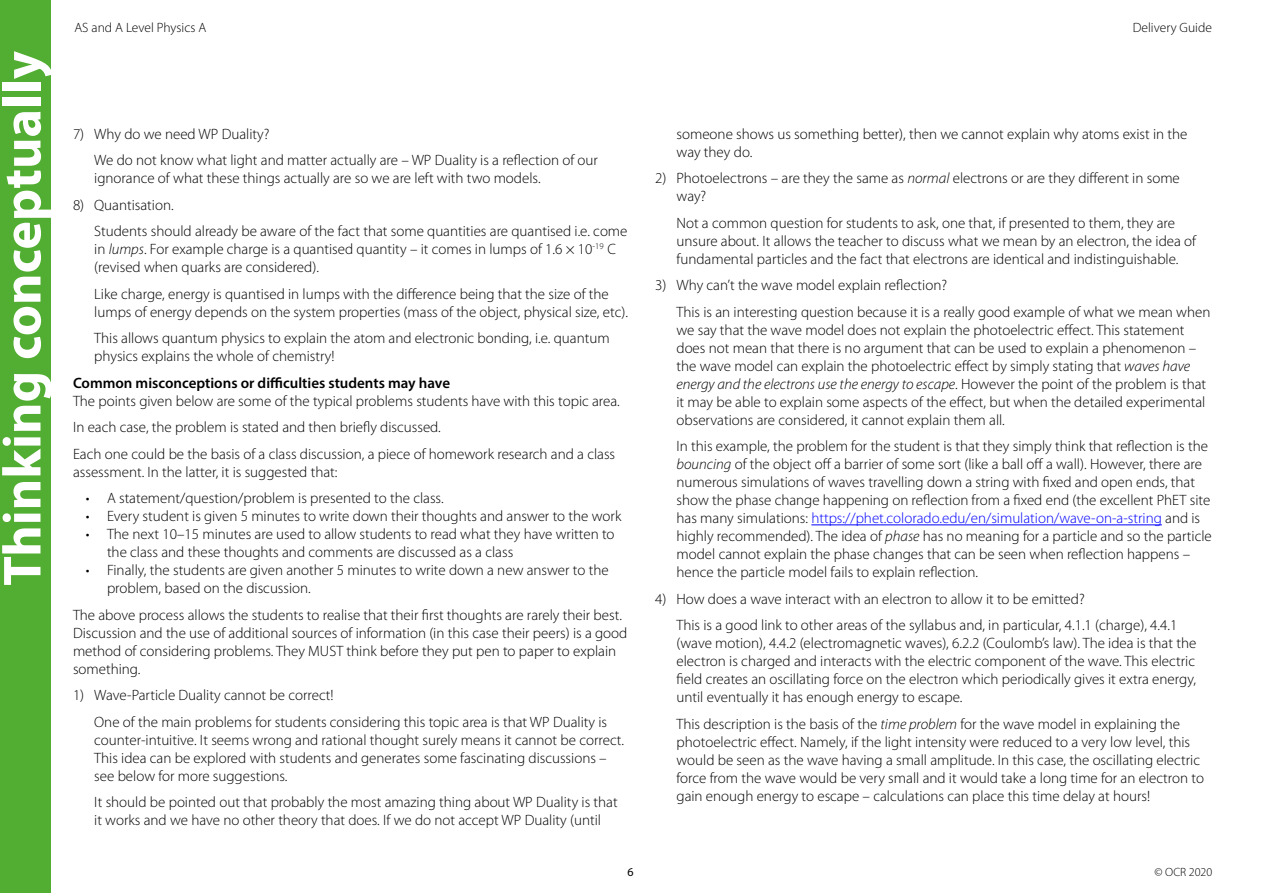
<style>
.page{position:relative;width:1263px;height:893px;background:#fff}
.page>*{position:absolute;margin:0;border:0;box-sizing:border-box;transform-origin:0 0}
.t1{font:700 54px "Myriad Pro";color:#fff}
.TConc_body_indent{font:300 15px/18px "Myriad Pro";color:#000}
.TConc_Body{font:300 15px/18px "Myriad Pro";color:#000}
.TConc_Body_bullets{font:300 15px/18px "Myriad Pro";color:#000}
.TCont_Body_number{font:300 15px/18px "Myriad Pro";color:#000}
.CC_H2{font:600 15px "Myriad Pro";color:#000}
.t2{font:300 13.5px "Myriad Pro";color:#000}
.t3{font:300 12px "Myriad Pro";color:#000}
.t4{font:12px "Myriad Pro";color:#000}
.s1{font-style:italic}
.s2{color:#00f}
</style>
<div class="page">
<div style="left:0;top:0;width:51px;height:893px;background:#52ae32"></div>
<hr style="left:811px;top:524px;width:351px;height:1px;background:#00f">
<h1 class="t1" style="left:-13px;top:586px;width:536px;rotate:-90deg">Thinking conceptually</h1>
<p class="t2" style="left:74px;top:21px;width:133px">AS and A Level Physics A</p>
<p class="t2" style="left:1133px;top:21px;width:81px">Delivery Guide</p>
<p class="TCont_Body_number" style="left:73px;top:125px;width:198px">7) Why do we need WP Duality?</p>
<p class="TConc_body_indent" style="left:94px;top:152px;width:505px">We do not know what light and matter actually are – WP Duality is a reflection of our ignorance of what these things actually are so we are left with two models.</p>
<p class="TCont_Body_number" style="left:73px;top:196px;width:102px">8) Quantisation.</p>
<p class="TConc_body_indent" style="left:94px;top:223px;width:535px">Students should already be aware of the fact that some quantities are quantised i.e. come in <span class="s1">lumps</span>. For example charge is a quantised quantity – it comes in lumps of 1.6 × 10<sup>-19</sup> C (revised when quarks are considered).</p>
<p class="TConc_body_indent" style="left:94px;top:285px;width:535px">Like charge, energy is quantised in lumps with the difference being that the size of the lumps of energy depends on the system properties (mass of the object, physical size, etc).</p>
<p class="TConc_body_indent" style="left:94px;top:330px;width:517px">This allows quantum physics to explain the atom and electronic bonding, i.e. quantum physics explains the whole of chemistry!</p>
<h2 class="CC_H2" style="left:73px;top:373px;width:379px">Common misconceptions or difficulties students may have</h2>
<p class="TConc_Body" style="left:73px;top:392px;width:548px">The points given below are some of the typical problems students have with this topic area.</p>
<p class="TConc_Body" style="left:73px;top:419px;width:369px">In each case, the problem is stated and then briefly discussed.</p>
<p class="TConc_Body" style="left:73px;top:445px;width:544px">Each one could be the basis of a class discussion, a piece of homework research and a class assessment. In the latter, it is suggested that:</p>
<p class="TConc_Body_bullets" style="left:86px;top:490px;width:359px">• A statement/question/problem is presented to the class.</p>
<p class="TConc_Body_bullets" style="left:86px;top:508px;width:537px">• Every student is given 5 minutes to write down their thoughts and answer to the work</p>
<p class="TConc_Body_bullets" style="left:107px;top:526px;width:509px;text-indent:-21px">• The next 10–15 minutes are used to allow students to read what they have written to the class and these thoughts and comments are discussed as a class</p>
<p class="TConc_Body_bullets" style="left:107px;top:562px;width:503px;text-indent:-21px">• Finally, the students are given another 5 minutes to write down a new answer to the problem, based on the discussion.</p>
<p class="TConc_Body" style="left:73px;top:606px;width:556px">The above process allows the students to realise that their first thoughts are rarely their best.<br>Discussion and the use of additional sources of information (in this case their peers) is a good method of considering problems. They MUST think before they put pen to paper to explain something.</p>
<p class="TCont_Body_number" style="left:73px;top:687px;width:262px">1) Wave-Particle Duality cannot be correct!</p>
<p class="TConc_body_indent" style="left:94px;top:713px;width:531px">One of the main problems for students considering this topic area is that WP Duality is counter-intuitive. It seems wrong and rational thought surely means it cannot be correct.<br>This idea can be explored with students and generates some fascinating discussions – see below for more suggestions.</p>
<p class="TConc_body_indent" style="left:94px;top:794px;width:525px">It should be pointed out that probably the most amazing thing about WP Duality is that it works and we have no other theory that does. If we do not accept WP Duality (until</p>
<p class="TConc_body_indent" style="left:676px;top:125px;width:512px">someone shows us something better), then we cannot explain why atoms exist in the way they do.</p>
<p class="TCont_Body_number" style="left:676px;top:170px;width:505px;text-indent:-21px">2) Photoelectrons – are they the same as <span class="s1">normal</span> electrons or are they different in some way?</p>
<p class="TConc_body_indent" style="left:676px;top:214px;width:521px">Not a common question for students to ask, one that, if presented to them, they are unsure about. It allows the teacher to discuss what we mean by an electron, the idea of fundamental particles and the fact that electrons are identical and indistinguishable.</p>
<p class="TCont_Body_number" style="left:655px;top:277px;width:293px">3) Why can’t the wave model explain reflection?</p>
<p class="TConc_body_indent" style="left:676px;top:303px;width:535px">This is an interesting question because it is a really good example of what we mean when we say that the wave model does not explain the photoelectric effect. This statement does not mean that there is no argument that can be used to explain a phenomenon – the wave model can explain the photoelectric effect by simply stating that <span class="s1">waves have energy and the electrons use the energy to escape</span>. However the point of the problem is that it may be able to explain some aspects of the effect, but when the detailed experimental observations are considered, it cannot explain them all.</p>
<p class="TConc_body_indent" style="left:676px;top:438px;width:537px">In this example, the problem for the student is that they simply think that reflection is the <span class="s1">bouncing</span> of the object off a barrier of some sort (like a ball off a wall). However, there are numerous simulations of waves travelling down a string with fixed and open ends, that show the phase change happening on reflection from a fixed end (the excellent PhET site has many simulations: <span class="s2">https://phet.colorado.edu/en/simulation/wave-on-a-string</span> and is highly recommended). The idea of <span class="s1">phase</span> has no meaning for a particle and so the particle model cannot explain the phase changes that can be seen when reflection happens – hence the particle model fails to explain reflection.</p>
<p class="TCont_Body_number" style="left:655px;top:590px;width:431px">4) How does a wave interact with an electron to allow it to be emitted?</p>
<p class="TConc_body_indent" style="left:676px;top:617px;width:521px">This is a good link to other areas of the syllabus and, in particular, 4.1.1 (charge), 4.4.1 (wave motion), 4.4.2 (electromagnetic waves), 6.2.2 (Coulomb’s law). The idea is that the electron is charged and interacts with the electric component of the wave. This electric field creates an oscillating force on the electron which periodically gives it extra energy, until eventually it has enough energy to escape.</p>
<p class="TConc_body_indent" style="left:676px;top:715px;width:529px">This description is the basis of the <span class="s1">time problem</span> for the wave model in explaining the photoelectric effect. Namely, if the light intensity were reduced to a very low level, this would be seen as the wave having a small amplitude. In this case, the oscillating electric force from the wave would be very small and it would take a long time for an electron to gain enough energy to escape – calculations can place this time delay at hours!</p>
<p class="t4" style="left:627px;top:865px;width:8px">6</p>
<p class="t3" style="left:1154px;top:866px;width:59px">© OCR 2020</p>
</div>
